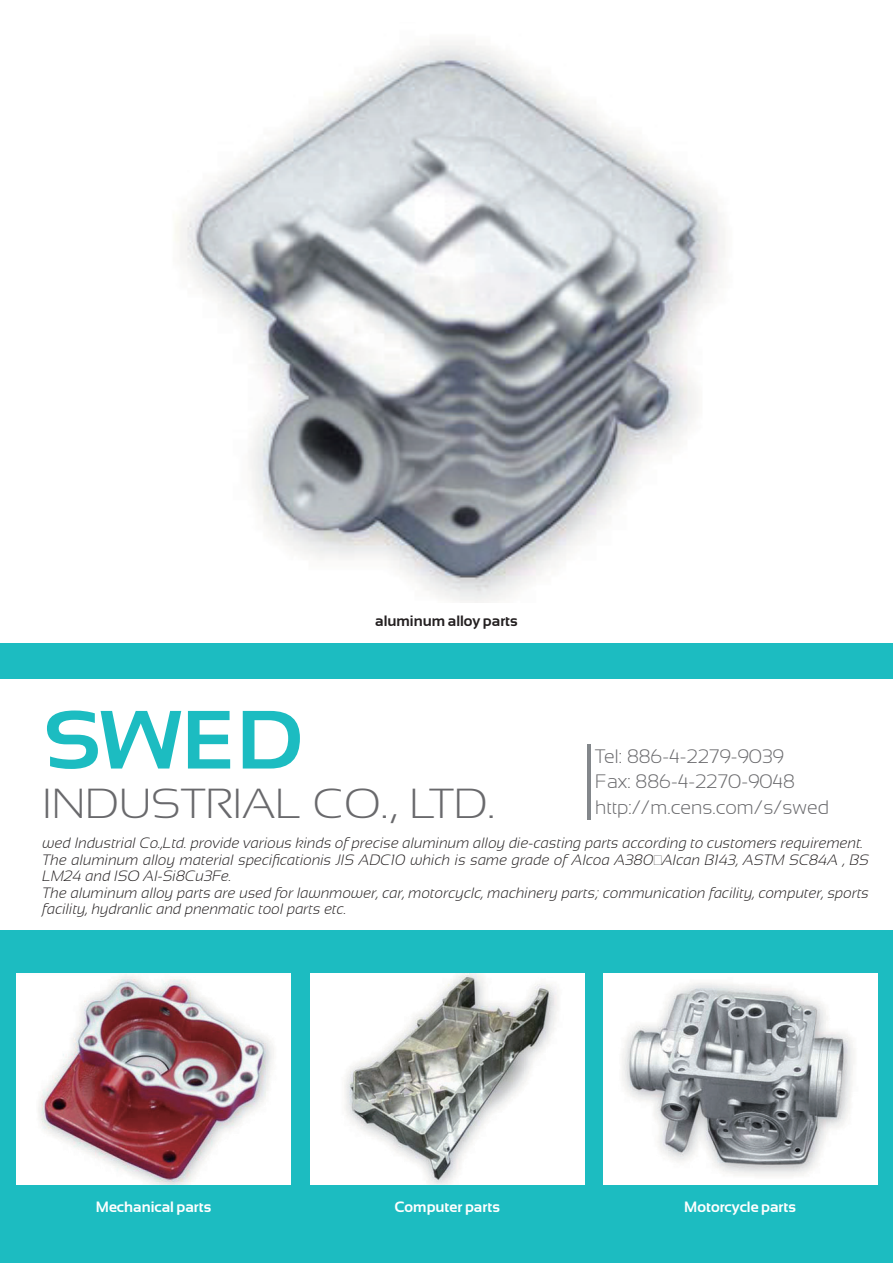
<style>
.page{position:relative;width:893px;height:1263px;background:#fff}
.page>*{position:absolute;margin:0;border:0;box-sizing:border-box;transform-origin:0 0}
.t1{font:700 82.5px "Sansation";color:#1cbcc1;scale:1.1 1}
.t2{font:300 42px "Sansation";color:#69696c;scale:1.1 1}
.t3{font:300 19.5px/25.5px "Sansation";color:#69696c}
.t4{font:italic 300 15px/16.5px "Sansation";color:#231f20}
.t5{font:700 15px "Sansation";color:#fff}
.t6{font:700 15px "Sansation";color:#231f20}
</style>
<div class="page">
<img style="left:175px;top:42px;width:550px;height:561px">
<div style="left:0;top:643px;width:893px;height:620px;background:#1cbcc1"></div>
<div style="left:0;top:679px;width:893px;height:251px;background:#fff"></div>
<img style="left:17px;top:973px;width:274px;height:212px">
<img style="left:310px;top:973px;width:274px;height:212px">
<img style="left:604px;top:973px;width:274px;height:212px">
<hr style="left:587px;top:744px;width:3px;height:76px;background:#83878b">
<p class="t6" style="left:375px;top:613px;width:144px">aluminum alloy parts</p>
<h1 class="t1" style="left:43px;top:694px;width:240px">SWED</h1>
<h2 class="t2" style="left:43px;top:780px;width:413px">INDUSTRIAL CO., LTD.</h2>
<h3 class="t3" style="left:595px;top:743px;width:235px">Tel: 886-4-2279-9039<br>Fax: 886-4-2270-9048 http://m.cens.com/s/swed</h3>
<p class="t4" style="left:43px;top:835px;width:828px">wed Industrial Co.,Ltd. provide various kinds of precise aluminum alloy die-casting parts according to customers requirement.<br>The aluminum alloy material specificationis JIS ADC10 which is same grade of Alcoa A380，Alcan B143, ASTM SC84A , BS LM24 and ISO Al-Si8Cu3Fe.<br>The aluminum alloy parts are used for lawnmower, car, motorcyclc, machinery parts; communication facility, computer, sports facility, hydranlic and pnenmatic tool parts etc.</p>
<p class="t5" style="left:96px;top:1199px;width:117px">Mechanical parts</p>
<p class="t5" style="left:394px;top:1199px;width:107px">Computer parts</p>
<p class="t5" style="left:684px;top:1199px;width:113px">Motorcycle parts</p>
</div>
